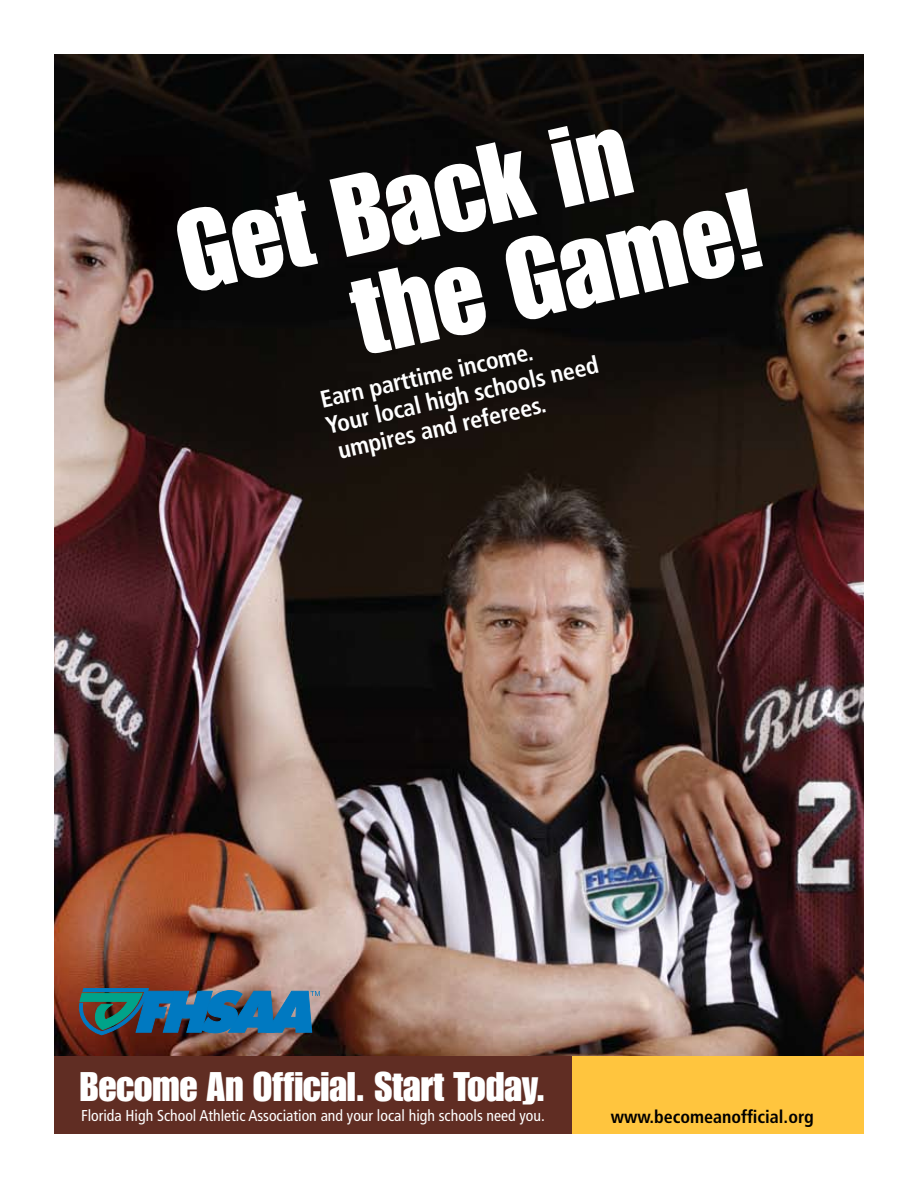
<style>
.page{position:relative;width:918px;height:1188px;background:#fff}
.page>*{position:absolute;margin:0;border:0;box-sizing:border-box;transform-origin:0 0}
.t1{font:111px/101.1px "Impact";color:#fff}
.t2{font:40.5px "Impact";letter-spacing:-.01em;color:#fff}
.t3{font:700 condensed 24px/27px "Frutiger";color:#fff}
.t4{font:700 condensed 18px "Frutiger";color:#000}
.t5{font:condensed 15.75px "Frutiger";color:#fff}
</style>
<div class="page">
<img style="left:54px;top:54px;width:810px;height:1003px">
<div style="left:54px;top:1057px;width:659px;height:77px;background:#602d23"></div>
<div style="left:572px;top:1057px;width:292px;height:77px;background:#ffc53e"></div>
<img style="left:79px;top:987px;width:241px;height:49px">
<h1 class="t1" style="left:320px;top:170px;width:417px;text-indent:-156px;rotate:-13deg">Get Back in the Game!</h1>
<h3 class="t3" style="left:317px;top:387px;width:280px;rotate:-13deg">Earn parttime income.<br>Your local high schools need umpires and referees.</h3>
<h2 class="t2" style="left:80px;top:1063px;width:467px">Become An Official. Start Today.</h2>
<p class="t5" style="left:81px;top:1106px;width:465px">Florida High School Athletic Association and your local high schools need you.</p>
<p class="t4" style="left:611px;top:1106px;width:204px">www.becomeanofficial.org</p>
</div>
